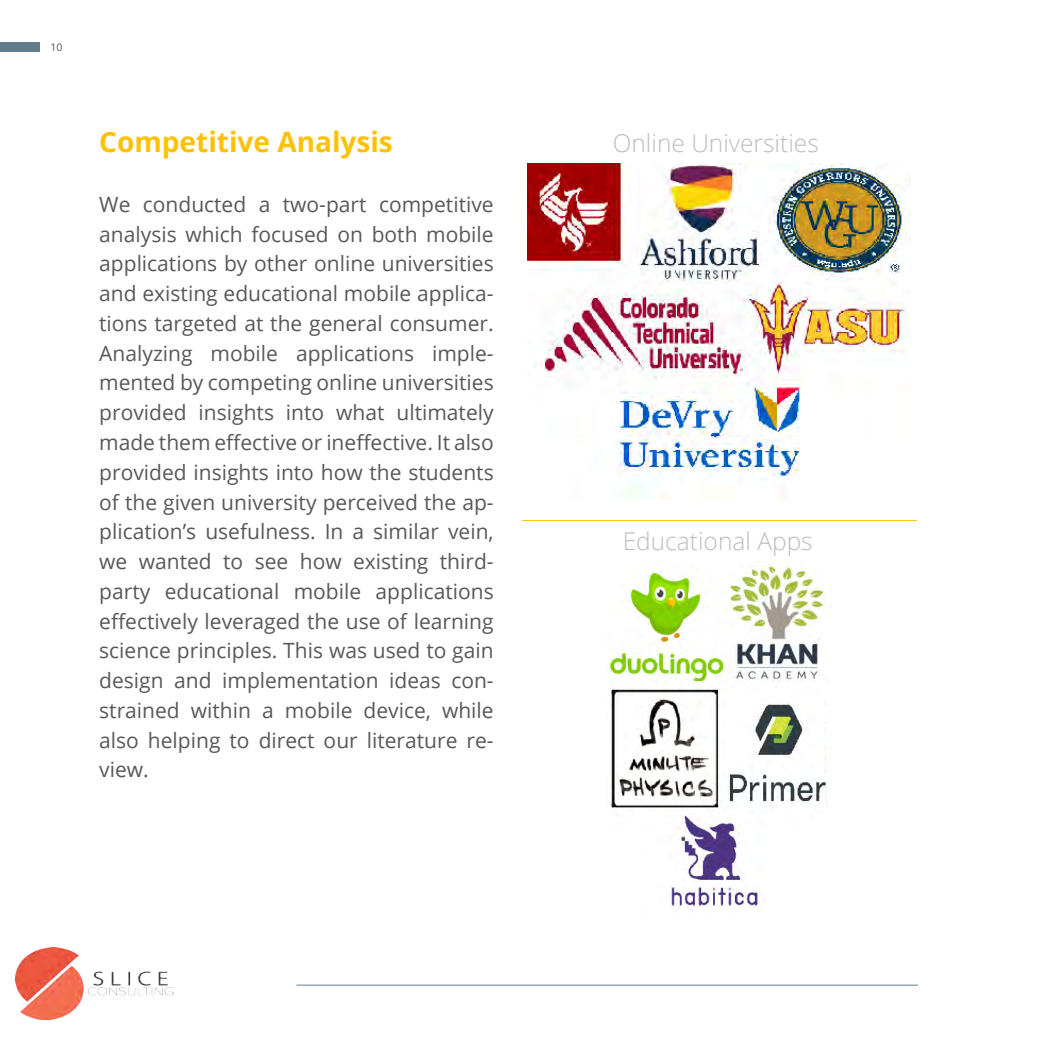
<style>
.page{position:relative;width:1042px;height:1042px;background:#fff}
.page>*{position:absolute;margin:0;border:0;box-sizing:border-box;transform-origin:0 0}
.Main_Text_Title_12pt{font:700 28px "Open Sans";color:#ffc107}
.Header_Style_45pt{font:300 24.5px "Open Sans";color:#bcbdc0}
.Maint_Text_style_8pt{font:21px/29.8px "Open Sans";color:#57585a;text-align:justify}
.t1{font:10.5px "Open Sans";color:#57585a}
</style>
<div class="page">
<div style="left:0;top:42px;width:39px;height:9px;background:#607d8b"></div>
<hr style="left:296px;top:984px;width:622px;height:1px;background:#607d8b">
<img style="left:16px;top:948px;width:157px;height:71px">
<img style="left:528px;top:163px;width:383px;height:338px">
<hr style="left:522px;top:520px;width:395px;height:1px;background:#ffc107">
<img style="left:606px;top:561px;width:220px;height:347px">
<p class="t1" style="left:50px;top:40px;width:14px">10</p>
<p class="Main_Text_Title_12pt" style="left:99px;top:122px;width:295px">Competitive Analysis</p>
<p class="Maint_Text_style_8pt" style="left:99px;top:189px;width:396px">We conducted a two-part competitive analysis which focused on both mobile applications by other online universities and existing educational mobile applica&shy;tions targeted at the general consumer.<br>Analyzing mobile applications imple&shy;mented by competing online universities provided insights into what ultimately made them effective or ineffective. It also provided insights into how the students of the given university perceived the ap&shy;plication’s usefulness. In a similar vein, we wanted to see how existing third&shy;party educational mobile applications effectively leveraged the use of learning science principles. This was used to gain design and implementation ideas con&shy;strained within a mobile device, while also helping to direct our literature re&shy;view.</p>
<p class="Header_Style_45pt" style="left:613px;top:127px;width:207px">Online Universities</p>
<p class="Header_Style_45pt" style="left:623px;top:524px;width:191px">Educational Apps</p>
</div>
